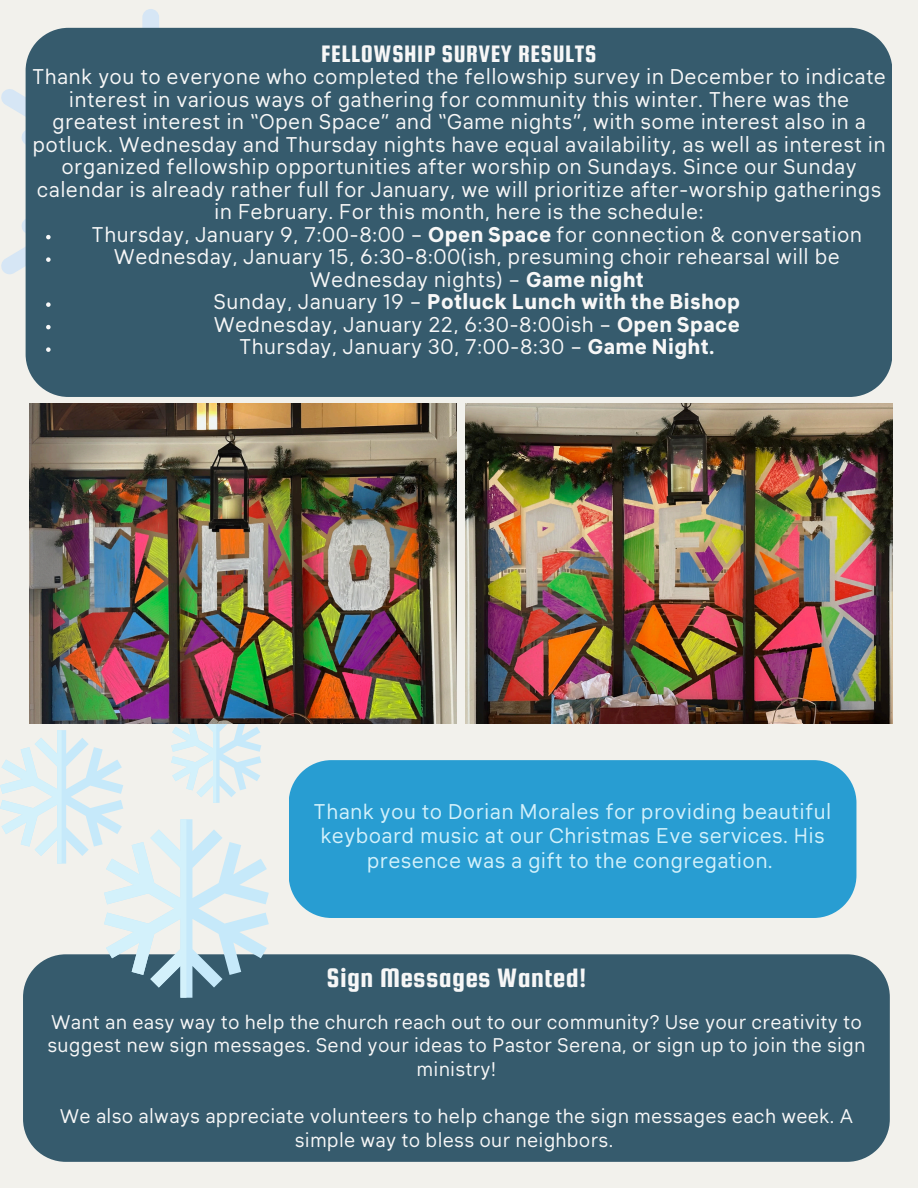
<style>
.page{position:relative;width:918px;height:1188px;background:#f2f1ec}
.page>*{position:absolute;margin:0;border:0;box-sizing:border-box;transform-origin:0 0}
.t1{font:28.5px "Squada One";letter-spacing:.015em;color:#f7f7f7}
.t2{font:25.5px "Squada One";letter-spacing:.02em;color:#f7f7f7}
.t3{font:21px/22.5px "Klima";letter-spacing:.02em;color:#f7f7f7;text-align:center}
.t4{font:21px/24.8px "Klima";letter-spacing:.02em;color:#d3f1fb;text-align:center}
.t5{font:700 21px "Klima";letter-spacing:.02em;color:#f7f7f7}
.t6{font:19.5px/23.7px "Klima";letter-spacing:.015em;color:#f7f7f7;text-align:center}
.s1{font-weight:700}
.s2{font-weight:400}
</style>
<div class="page">
<div style="left:23px;top:954px;width:867px;height:208px;background:#365b6d"></div>
<div style="left:142px;top:9px;width:17px;height:181px;background:#d6e6f5;border-radius:8px"></div>
<svg style="left:0;top:724px;width:269px;height:274px"></svg>
<div style="left:26px;top:28px;width:866px;height:369px;background:#365b6d"></div>
<svg style="left:1px;top:46px;width:299px;height:270px;background:#456777"></svg>
<svg style="left:46px;top:325px;width:5px;height:4px"></svg>
<svg style="left:46px;top:347px;width:5px;height:5px"></svg>
<img style="left:29px;top:403px;width:428px;height:321px">
<img style="left:465px;top:403px;width:428px;height:321px">
<div style="left:289px;top:760px;width:567px;height:158px;background:#289dd2"></div>
<p class="t2" style="left:321px;top:40px;width:277px">FELLOWSHIP SURVEY RESULTS</p>
<p class="t3" style="left:32px;top:67px;width:855px">Thank you to everyone who completed the fellowship survey in December to indicate interest in various ways of gathering for community this winter. There was the greatest interest in “Open Space” and “Game nights”, with some interest also in a potluck. Wednesday and Thursday nights have equal availability, as well as interest in organized fellowship opportunities after worship on Sundays. Since our Sunday calendar is already rather full for January, we will prioritize after-worship gatherings in February. For this month, here is the schedule:</p>
<p class="t3" style="left:92px;top:225px;width:772px">Thursday, January 9, 7:00-8:00 – <span class="s1">Open Space</span> for connection &amp; conversation</p>
<p class="t3" style="left:114px;top:247px;width:727px">Wednesday, January 15, 6:30-8:00(ish, presuming choir rehearsal will be<br>Wednesday nights) – <span class="s1">Game night</span></p>
<p class="t5" style="left:214px;top:293px;width:528px"><span class="s2">Sunday, January 19 –</span> Potluck Lunch with the Bishop</p>
<p class="t3" style="left:214px;top:315px;width:528px">Wednesday, January 22, 6:30-8:00ish – <span class="s1">Open Space</span></p>
<p class="t3" style="left:239px;top:337px;width:477px">Thursday, January 30, 7:00-8:30 – <span class="s1">Game Night.</span></p>
<p class="t4" style="left:314px;top:801px;width:519px">Thank you to Dorian Morales for providing beautiful keyboard music at our Christmas Eve services. His presence was a gift to the congregation.</p>
<p class="t1" style="left:326px;top:962px;width:262px">Sign Messages Wanted!</p>
<p class="t6" style="left:47px;top:1012px;width:820px">Want an easy way to help the church reach out to our community? Use your creativity to suggest new sign messages. Send your ideas to Pastor Serena, or sign up to join the sign ministry!</p>
<p class="t6" style="left:60px;top:1106px;width:795px">We also always appreciate volunteers to help change the sign messages each week. A simple way to bless our neighbors.</p>
</div>
